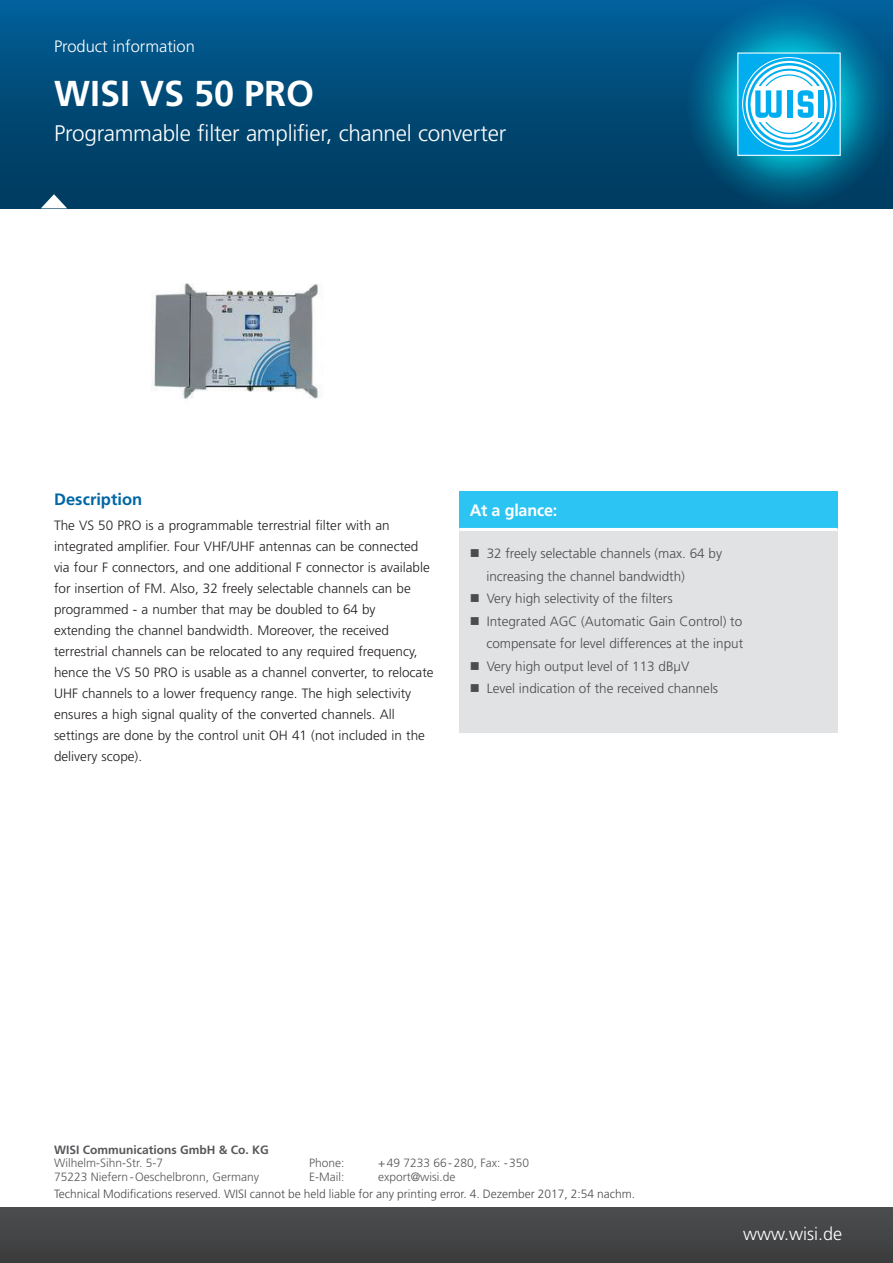
<style>
.page{position:relative;width:893px;height:1263px;background:#fff}
.page>*{position:absolute;margin:0;border:0;box-sizing:border-box;transform-origin:0 0}
.t1{font:700 36px "Frutiger LT Std";color:#fff}
.t2{font:300 22.5px "Frutiger LT Std";letter-spacing:-.01em;color:#fff}
.t3{font:300 18px "Frutiger LT Std";color:#fff}
.t4{font:300 16.5px "Frutiger LT Std";color:#fff}
.t5{font:700 16.5px "Frutiger LT Std";color:#0166a5}
.t6{font:700 16.5px "Frutiger LT Std";letter-spacing:-.01em;color:#fff}
.t7{font:300 13.5px/21px "Frutiger LT Std";color:#231f20}
.t8{font:300 13.5px/22.5px "Frutiger LT Std";color:#4b4c4d}
.t9{font:300 12px "Frutiger LT Std";color:#57585a}
.t10{font:300 12px "Frutiger LT Std";color:#4b4c4d}
.t11{font:700 12px "Frutiger LT Std";color:#57585a}
</style>
<div class="page">
<div style="left:0;top:0;width:893px;height:208px;background:linear-gradient(to bottom,#015e97,#00385b)"></div>
<div style="left:685px;top:2px;width:208px;height:205px;background:linear-gradient(to bottom,#01659c,#004163);border-radius:50%"></div>
<svg style="left:698px;top:13px;width:182px;height:182px;background:#006790"></svg>
<svg style="left:711px;top:29px;width:156px;height:150px;background:#0993b2"></svg>
<div style="left:738px;top:53px;width:102px;height:102px;background:#00aeef"></div>
<svg style="left:742px;top:57px;width:94px;height:94px"></svg>
<svg style="left:743px;top:58px;width:92px;height:92px"></svg>
<svg style="left:746px;top:61px;width:86px;height:87px"></svg>
<svg style="left:748px;top:63px;width:82px;height:82px"></svg>
<div style="left:751px;top:66px;width:77px;height:77px;background:#fff;border-radius:50%"></div>
<div style="left:819px;top:90px;width:5px;height:28px;background:#00aeef"></div>
<svg style="left:755px;top:68px;width:65px;height:73px"></svg>
<div style="left:0;top:1208px;width:893px;height:55px;background:#454647"></div>
<svg style="left:41px;top:194px;width:26px;height:14px"></svg>
<img style="left:152px;top:283px;width:171px;height:116px">
<div style="left:459px;top:491px;width:378px;height:38px;background:#2bc4f3"></div>
<div style="left:459px;top:529px;width:378px;height:204px;background:#e1e2e4"></div>
<hr style="left:459px;top:528px;width:378px;height:3px;background:#fff">
<p class="t4" style="left:54px;top:37px;width:142px">Product information</p>
<h1 class="t1" style="left:54px;top:73px;width:262px">WISI VS 50 PRO</h1>
<h2 class="t2" style="left:54px;top:120px;width:454px">Programmable filter amplifier, channel converter</h2>
<p class="t5" style="left:54px;top:489px;width:90px">Description</p>
<p class="t7" style="left:54px;top:515px;width:381px">The VS 50 PRO is a programmable terrestrial filter with an integrated amplifier. Four VHF/UHF antennas can be connected via four F connectors, and one additional F connector is available for insertion of FM. Also, 32 freely selectable channels can be programmed - a number that may be doubled to 64 by extending the channel bandwidth. Moreover, the received terrestrial channels can be relocated to any required frequency, hence the VS 50 PRO is usable as a channel converter, to relocate UHF channels to a lower frequency range. The high selectivity ensures a high signal quality of the converted channels. All settings are done by the control unit OH 41 (not included in the delivery scope).</p>
<p class="t6" style="left:470px;top:501px;width:89px">At a glance:</p>
<p class="t8" style="left:486px;top:542px;width:258px">32 freely selectable channels (max. 64 by increasing the channel bandwidth)<br>Very high selectivity of the filters<br>Integrated AGC (Automatic Gain Control) to compensate for level differences at the input Very high output level of 113 dBµV<br>Level indication of the received channels</p>
<p class="t11" style="left:54px;top:1142px;width:216px">WISI Communications GmbH &amp; Co. KG</p>
<p class="t9" style="left:54px;top:1156px;width:111px">Wilhelm-Sihn-Str. 5-7</p>
<p class="t9" style="left:309px;top:1156px;width:37px">Phone:</p>
<p class="t9" style="left:378px;top:1156px;width:153px">+49 7233 66-280, Fax: -350</p>
<p class="t9" style="left:54px;top:1170px;width:207px">75223 Niefern-Oeschelbronn, Germany</p>
<p class="t9" style="left:309px;top:1170px;width:37px">E-Mail:</p>
<p class="t9" style="left:378px;top:1170px;width:79px">export@wisi.de</p>
<p class="t10" style="left:54px;top:1187px;width:583px">Technical Modifications reserved. WISI cannot be held liable for any printing error. 4. Dezember 2017, 2:54 nachm.</p>
<h3 class="t3" style="left:743px;top:1224px;width:101px">www.wisi.de</h3>
</div>
